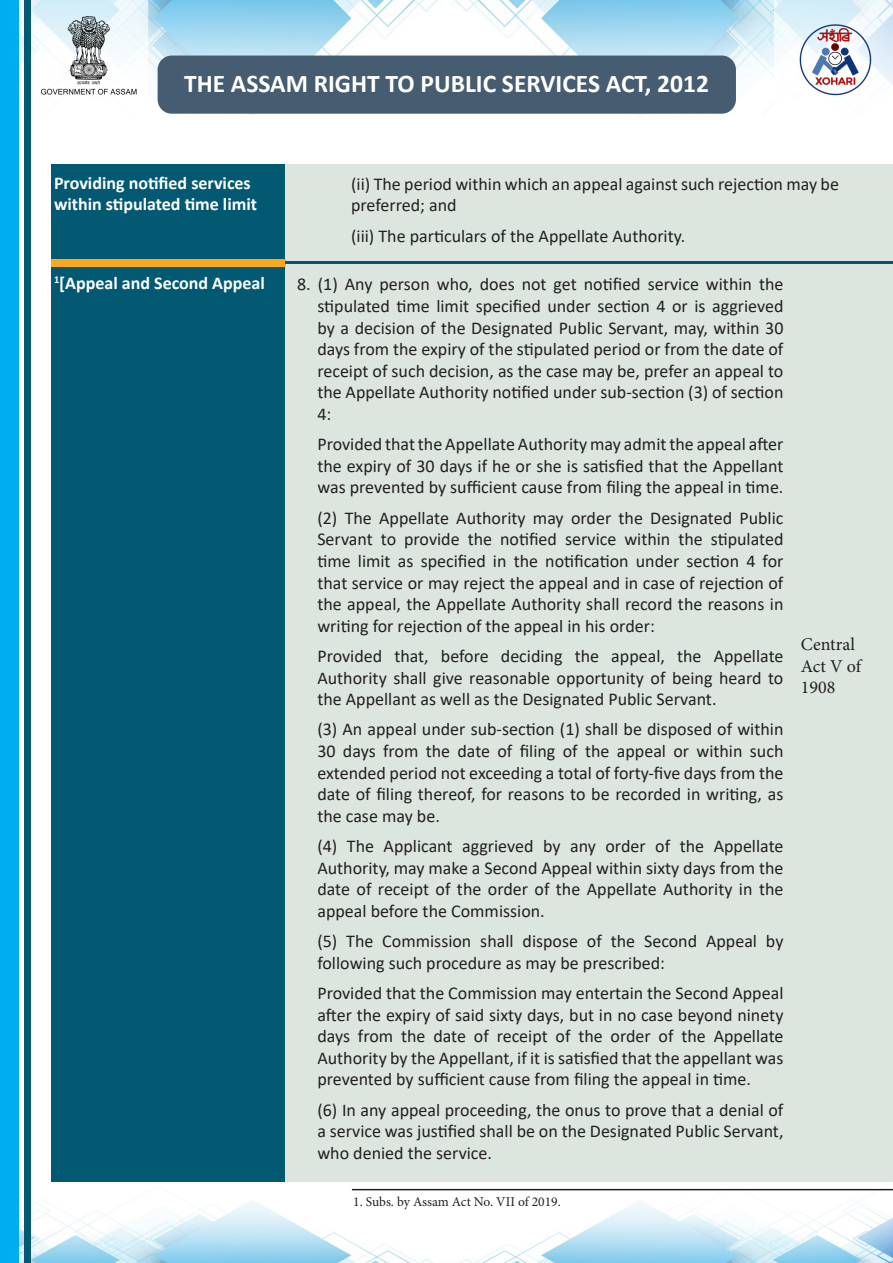
<style>
.page{position:relative;width:893px;height:1263px;background:#fff}
.page>*{position:absolute;margin:0;border:0;box-sizing:border-box;transform-origin:0 0}
.t1{font:700 25.5px "Calibri";color:#fff}
.t2{font:18px/21.6px "Calibri";color:#231f20;text-align:justify}
.t3{font:700 18px/21.6px "Calibri";color:#fff}
.t4{font:18px/21.6px "Minion Pro";color:#231f20}
.t5{font:13.5px "Minion Pro";letter-spacing:-.005em;color:#231f20}
</style>
<div class="page">
<img style="left:18px;top:1182px;width:875px;height:81px">
<div style="left:51px;top:165px;width:235px;height:1017px;background:#035872"></div>
<div style="left:286px;top:165px;width:607px;height:1017px;background:#dce6de"></div>
<div style="left:51px;top:259px;width:235px;height:8px;background:#f9a71b"></div>
<hr style="left:286px;top:261px;width:607px;height:3px;background:#035872">
<img style="left:148px;top:0;width:626px;height:116px">
<svg style="left:18px;top:0;width:130px;height:123px"></svg>
<svg style="left:774px;top:0;width:119px;height:85px"></svg>
<div style="left:158px;top:56px;width:578px;height:58px;background:#465c70;border-radius:14px"></div>
<img style="left:783px;top:10px;width:104px;height:86px">
<img style="left:35px;top:12px;width:106px;height:102px">
<div style="left:0;top:0;width:18px;height:1263px;background:#00aeef"></div>
<div style="left:24px;top:0;width:7px;height:1263px;background:#035872"></div>
<hr style="left:352px;top:1189px;width:541px;height:1px;background:#231f20">
<p class="t1" style="left:184px;top:66px;width:526px">THE ASSAM RIGHT TO PUBLIC SERVICES ACT, 2012</p>
<p class="t3" style="left:54px;top:172px;width:205px">Providing notified services within stipulated time limit</p>
<p class="t3" style="left:54px;top:272px;width:212px"><sup>1</sup>[Appeal and Second Appeal</p>
<p class="t2" style="left:351px;top:173px;width:489px">(ii) The period within which an appeal against such rejection may be preferred; and</p>
<p class="t2" style="left:351px;top:224px;width:336px">(iii) The particulars of the Appellate Authority.</p>
<p class="t2" style="left:317px;top:273px;width:468px;text-indent:-20px">8. (1) Any person who, does not get notified service within the stipulated time limit specified under section 4 or is aggrieved by a decision of the Designated Public Servant, may, within 30 days from the expiry of the stipulated period or from the date of receipt of such decision, as the case may be, prefer an appeal to the Appellate Authority notified under sub-section (3) of section 4:</p>
<p class="t2" style="left:317px;top:433px;width:468px">Provided that the Appellate Authority may admit the appeal after the expiry of 30 days if he or she is satisfied that the Appellant was prevented by sufficient cause from filing the appeal in time.</p>
<p class="t2" style="left:317px;top:506px;width:468px">(2) The Appellate Authority may order the Designated Public Servant to provide the notified service within the stipulated time limit as specified in the notification under section 4 for that service or may reject the appeal and in case of rejection of the appeal, the Appellate Authority shall record the reasons in writing for rejection of the appeal in his order:</p>
<p class="t2" style="left:317px;top:645px;width:468px">Provided that, before deciding the appeal, the Appellate Authority shall give reasonable opportunity of being heard to the Appellant as well as the Designated Public Servant.</p>
<p class="t2" style="left:317px;top:718px;width:468px">(3) An appeal under sub-section (1) shall be disposed of within 30 days from the date of filing of the appeal or within such extended period not exceeding a total of forty-five days from the date of filing thereof, for reasons to be recorded in writing, as the case may be.</p>
<p class="t2" style="left:317px;top:835px;width:468px">(4) The Applicant aggrieved by any order of the Appellate Authority, may make a Second Appeal within sixty days from the date of receipt of the order of the Appellate Authority in the appeal before the Commission.</p>
<p class="t2" style="left:317px;top:930px;width:468px">(5) The Commission shall dispose of the Second Appeal by following such procedure as may be prescribed:</p>
<p class="t2" style="left:317px;top:982px;width:468px">Provided that the Commission may entertain the Second Appeal after the expiry of said sixty days, but in no case beyond ninety days from the date of receipt of the order of the Appellate Authority by the Appellant, if it is satisfied that the appellant was prevented by sufficient cause from filing the appeal in time.</p>
<p class="t2" style="left:317px;top:1098px;width:468px">(6) In any appeal proceeding, the onus to prove that a denial of a service was justified shall be on the Designated Public Servant, who denied the service.</p>
<p class="t4" style="left:801px;top:634px;width:62px">Central<br>Act V of<br>1908</p>
<p class="t5" style="left:353px;top:1193px;width:209px">1. Subs. by Assam Act No. VII of 2019.</p>
</div>
